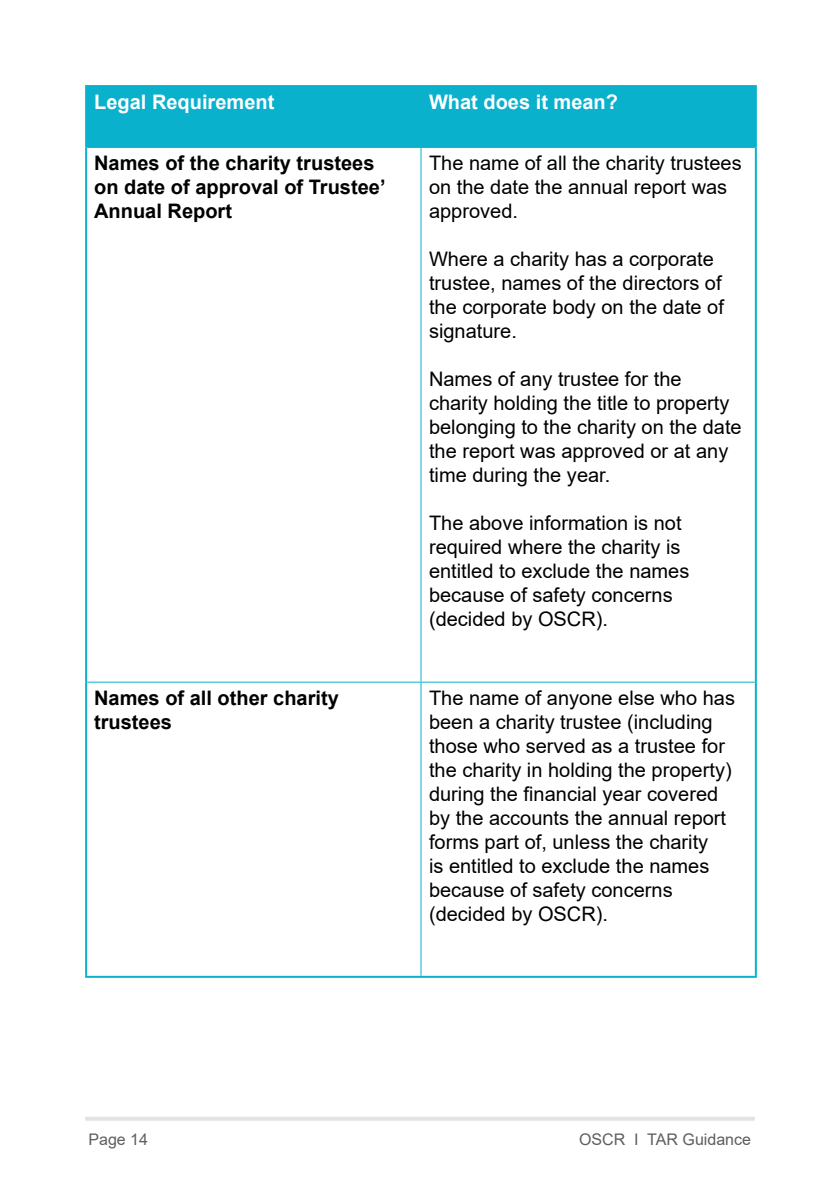
<style>
.page{position:relative;width:840px;height:1191px;background:#fff}
.page>*{position:absolute;margin:0;border:0;box-sizing:border-box;transform-origin:0 0}
.t1{font:20px/24px "Arial";color:#000}
.t2{font:700 20px/24px "Arial";color:#000}
.t3{font:700 20px "Arial";color:#fff}
.t4{font:16px "Arial";color:#5e5e5e}
.t5{font:16px "Arial";color:#5e5f5f}
.s1{color:#5e5f5f}
</style>
<div class="page">
<hr style="left:85px;top:1117px;width:669px;height:3px;background:#e2e3e4">
<div style="left:87px;top:87px;width:667px;height:60px;background:#0ab1cc"></div>
<hr style="left:85px;top:147px;width:2px;height:535px;background:#0ab1cc">
<hr style="left:754px;top:147px;width:2px;height:535px;background:#0ab1cc">
<hr style="left:85px;top:682px;width:2px;height:293px;background:#0ab1cc">
<hr style="left:754px;top:682px;width:2px;height:293px;background:#0ab1cc">
<hr style="left:85px;top:85px;width:336px;height:2px;background:#0ab1cc">
<hr style="left:85px;top:87px;width:2px;height:60px;background:#0ab1cc">
<hr style="left:421px;top:85px;width:335px;height:2px;background:#0ab1cc">
<hr style="left:420px;top:87px;width:2px;height:60px;background:#0ab1cc">
<hr style="left:754px;top:87px;width:2px;height:60px;background:#0ab1cc">
<hr style="left:87px;top:147px;width:334px;height:1px;background:#0ab1cc">
<hr style="left:421px;top:147px;width:333px;height:1px;background:#0ab1cc">
<hr style="left:420px;top:148px;width:1px;height:533px;background:#0ab1cc">
<hr style="left:87px;top:681px;width:334px;height:1px;background:#0ab1cc">
<hr style="left:421px;top:681px;width:333px;height:1px;background:#0ab1cc">
<hr style="left:420px;top:682px;width:1px;height:293px;background:#0ab1cc">
<hr style="left:85px;top:975px;width:336px;height:2px;background:#0ab1cc">
<hr style="left:421px;top:975px;width:335px;height:2px;background:#0ab1cc">
<p class="t3" style="left:94px;top:87px;width:182px">Legal Requirement</p>
<p class="t3" style="left:429px;top:87px;width:190px">What does it mean?</p>
<p class="t2" style="left:94px;top:151px;width:293px">Names of the charity trustees on date of approval of Trustee’<br>Annual Report</p>
<p class="t1" style="left:429px;top:151px;width:314px">The name of all the charity trustees on the date the annual report was approved.</p>
<p class="t1" style="left:429px;top:247px;width:296px">Where a charity has a corporate trustee, names of the directors of the corporate body on the date of signature.</p>
<p class="t1" style="left:429px;top:367px;width:314px">Names of any trustee for the charity holding the title to property belonging to the charity on the date the report was approved or at any time during the year.</p>
<p class="t1" style="left:429px;top:511px;width:262px">The above information is not required where the charity is entitled to exclude the names because of safety concerns (decided by OSCR).</p>
<p class="t2" style="left:94px;top:686px;width:246px">Names of all other charity trustees</p>
<p class="t1" style="left:429px;top:685px;width:307px">The name of anyone else who has been a charity trustee (including those who served as a trustee for the charity in holding the property) during the financial year covered by the accounts the annual report forms part of, unless the charity<br>is entitled to exclude the names because of safety concerns (decided by OSCR).</p>
<p class="t5" style="left:88px;top:1128px;width:61px">Page 14</p>
<p class="t4" style="left:578px;top:1128px;width:173px"><span class="s1">OSCR I</span> TAR Guidance</p>
</div>
